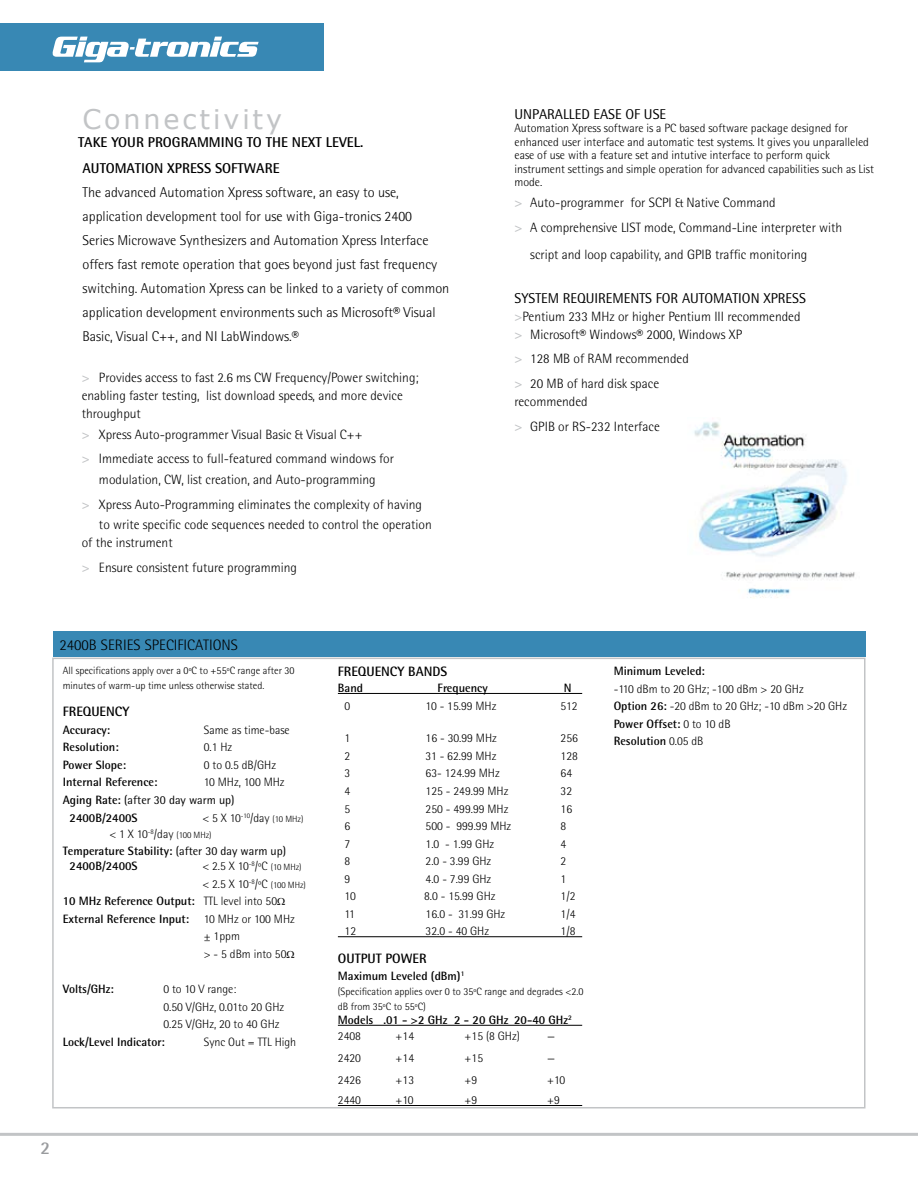
<style>
.page{position:relative;width:918px;height:1188px;background:#fff}
.page>*{position:absolute;margin:0;border:0;box-sizing:border-box;transform-origin:0 0}
.t1{font:27px "Verdana";letter-spacing:.11em;color:#c2c4c6}
.t2{font:700 18px "Rotis Semi Sans";color:#999b9e}
.t3{font:300 15.15px "Rotis Semi Sans";color:#000}
.t4{font:300 14.25px/24px "Rotis Semi Sans";color:#000}
.t5{font:700 14.25px "Rotis Semi Sans";color:#000}
.t6{font:14.25px "Rotis Semi Sans";color:#000}
.t7{font:700 13.65px "Rotis Semi Sans";color:#000}
.t8{font:300 13.5px/24.8px "Rotis Semi Sans";color:#000}
.t9{font:300 12.15px/17.5px "Rotis Semi Sans";color:#000}
.t10{font:700 12.15px/15.1px "Rotis Semi Sans";color:#000}
.t11{font:12.15px "Rotis Semi Sans";color:#000}
.t12{font:300 12px/13.5px "Rotis Semi Sans";color:#000}
.t13{font:300 10.5px/15.1px "Rotis Semi Sans";color:#000}
.s1{font-weight:700;color:#c2c4c6}
.s2{font-weight:700}
.s3{font-size:9px}
.s4{font-weight:400}
.s5{font-weight:300}
</style>
<div class="page">
<hr style="left:0;top:1133px;width:918px;height:3px;background:#c2c4c6">
<div style="left:0;top:23px;width:324px;height:48px;background:#3888b4"></div>
<svg style="left:53px;top:37px;width:206px;height:25px"></svg>
<img style="left:694px;top:422px;width:161px;height:176px">
<hr style="left:338px;top:693px;width:244px;height:1px;background:#000">
<hr style="left:338px;top:936px;width:244px;height:1px;background:#000">
<hr style="left:338px;top:1025px;width:244px;height:1px;background:#000">
<div style="left:52px;top:658px;width:814px;height:450px;border:2px solid #c2c4c6"></div>
<div style="left:53px;top:632px;width:812px;height:25px;background:#3888b4"></div>
<h1 class="t1" style="left:83px;top:102px;width:201px">Connectivity</h1>
<p class="t5" style="left:78px;top:133px;width:287px">TAKE YOUR PROGRAMMING TO THE NEXT LEVEL.</p>
<p class="t5" style="left:83px;top:159px;width:199px">AUTOMATION XPRESS SOFTWARE</p>
<p class="t4" style="left:83px;top:180px;width:368px">The advanced Automation Xpress software, an easy to use, application development tool for use with Giga-tronics 2400<br>Series Microwave Synthesizers and Automation Xpress Interface offers fast remote operation that goes beyond just fast frequency switching. Automation Xpress can be linked to a variety of common application development environments such as Microsoft® Visual Basic, Visual C++, and NI LabWindows.®</p>
<p class="t8" style="left:82px;top:369px;width:339px;line-height:18px"><span class="s1">&gt;</span> Provides access to fast 2.6 ms CW Frequency/Power switching; enabling faster testing, list download speeds, and more device throughput</p>
<p class="t8" style="left:82px;top:422px;width:314px"><span class="s1">&gt;</span> Xpress Auto-programmer Visual Basic &amp; Visual C++<br><span class="s1">&gt;</span> Immediate access to full-featured command windows for</p>
<p class="t8" style="left:82px;top:467px;width:342px;text-indent:17px">modulation, CW, list creation, and Auto-programming<br><span class="s1">&gt;</span> Xpress Auto-Programming eliminates the complexity of having</p>
<p class="t8" style="left:82px;top:516px;width:352px;line-height:18px;text-indent:17px">to write specific code sequences needed to control the operation of the instrument</p>
<p class="t8" style="left:82px;top:555px;width:217px"><span class="s1">&gt;</span> Ensure consistent future programming</p>
<p class="t6" style="left:515px;top:106px;width:153px">UNPARALLED EASE OF USE</p>
<p class="t12" style="left:515px;top:122px;width:361px">Automation Xpress software is a PC based software package designed for enhanced user interface and automatic test systems. It gives you unparalleled ease of use with a feature set and intutive interface to perform quick instrument settings and simple operation for advanced capabilities such as List mode.</p>
<p class="t8" style="left:515px;top:190px;width:329px"><span class="s1">&gt;</span> Auto-programmer for SCPI &amp; Native Command<br><span class="s1">&gt;</span> A comprehensive LIST mode, Command-Line interpreter with</p>
<p class="t8" style="left:530px;top:242px;width:279px">script and loop capability, and GPIB traffic monitoring</p>
<p class="t6" style="left:515px;top:289px;width:293px">SYSTEM REQUIREMENTS FOR AUTOMATION XPRESS</p>
<p class="t8" style="left:515px;top:307px;width:288px;line-height:18px"><span class="s1">&gt;</span>Pentium 233 MHz or higher Pentium III recommended <span class="s1">&gt;</span> Microsoft® Windows® 2000, Windows XP</p>
<p class="t8" style="left:515px;top:346px;width:176px"><span class="s1">&gt;</span> 128 MB of RAM recommended <span class="s1">&gt;</span> 20 MB of hard disk space</p>
<p class="t8" style="left:515px;top:389px;width:147px">recommended<br><span class="s1">&gt;</span> GPIB or RS-232 Interface</p>
<p class="t3" style="left:59px;top:636px;width:180px">2400B SERIES SPECIFICATIONS</p>
<p class="t13" style="left:63px;top:663px;width:233px">All specifications apply over a 0ºC to +55ºC range after 30 minutes of warm-up time unless otherwise stated.</p>
<p class="t7" style="left:63px;top:703px;width:68px">FREQUENCY</p>
<p class="t10" style="left:63px;top:722px;width:49px">Accuracy:</p>
<p class="t9" style="left:204px;top:721px;width:87px">Same as time-base</p>
<p class="t10" style="left:63px;top:739px;width:57px">Resolution:</p>
<p class="t9" style="left:204px;top:738px;width:30px">0.1 Hz</p>
<p class="t10" style="left:63px;top:757px;width:65px">Power Slope:</p>
<p class="t9" style="left:204px;top:756px;width:74px">0 to 0.5 dB/GHz</p>
<p class="t10" style="left:63px;top:775px;width:96px">Internal Reference:</p>
<p class="t9" style="left:204px;top:774px;width:82px">10 MHz, 100 MHz</p>
<p class="t11" style="left:63px;top:793px;width:173px"><span class="s2">Aging Rate:</span> (after 30 day warm up)</p>
<p class="t10" style="left:70px;top:810px;width:70px">2400B/2400S</p>
<p class="t9" style="left:109px;top:809px;width:196px;line-height:16px;text-indent:93px">&lt; 5 X 10<sup>-10</sup>/day <span class="s3">(10 MHz) </span>&lt; 1 X 10<sup>-8</sup>/day <span class="s3">(100 MHz)</span></p>
<p class="t10" style="left:70px;top:843px;width:218px;text-indent:-7px">Temperature Stability: <span class="s4">(after 30 day warm up)<br></span>2400B/2400S</p>
<p class="t9" style="left:202px;top:857px;width:101px">&lt; 2.5 X 10<sup>-8</sup>/ºC <span class="s3">(10 MHz)</span></p>
<p class="t9" style="left:202px;top:875px;width:105px">&lt; 2.5 X 10<sup>-8</sup>/ºC <span class="s3">(100 MHz)</span></p>
<p class="t10" style="left:63px;top:893px;width:216px">10 MHz Reference Output: <span class="s5">TTL level into 50</span></p>
<p class="t10" style="left:63px;top:911px;width:233px">External Reference Input: <span class="s5">10 MHz or 100 MHz</span></p>
<p class="t9" style="left:204px;top:928px;width:38px">± 1ppm</p>
<p class="t9" style="left:204px;top:945px;width:84px">&gt; - 5 dBm into 50</p>
<p class="t10" style="left:63px;top:981px;width:52px">Volts/GHz:</p>
<p class="t9" style="left:163px;top:980px;width:122px">0 to 10 V range:<br>0.50 V/GHz, 0.01to 20 GHz<br>0.25 V/GHz, 20 to 40 GHz</p>
<p class="t10" style="left:63px;top:1034px;width:104px">Lock/Level Indicator:</p>
<p class="t9" style="left:204px;top:1033px;width:94px">Sync Out = TTL High</p>
<h2 class="t2" style="left:40px;top:1137px;width:11px">2</h2>
<p class="t7" style="left:338px;top:663px;width:111px">FREQUENCY BANDS</p>
<p class="t10" style="left:338px;top:680px;width:27px">Band</p>
<p class="t10" style="left:438px;top:680px;width:52px">Frequency</p>
<p class="t10" style="left:564px;top:680px;width:9px">N</p>
<p class="t9" style="left:345px;top:697px;width:7px">0</p>
<p class="t9" style="left:426px;top:697px;width:72px">10 - 15.99 MHz</p>
<p class="t9" style="left:561px;top:697px;width:18px">512</p>
<p class="t9" style="left:345px;top:730px;width:7px">1</p>
<p class="t9" style="left:426px;top:730px;width:73px">16 - 30.99 MHz</p>
<p class="t9" style="left:561px;top:730px;width:19px">256</p>
<p class="t9" style="left:345px;top:747px;width:7px">2</p>
<p class="t9" style="left:426px;top:747px;width:72px">31 - 62.99 MHz</p>
<p class="t9" style="left:561px;top:747px;width:19px">128</p>
<p class="t9" style="left:345px;top:765px;width:7px">3</p>
<p class="t9" style="left:426px;top:765px;width:76px">63- 124.99 MHz</p>
<p class="t9" style="left:561px;top:765px;width:13px">64</p>
<p class="t9" style="left:345px;top:782px;width:7px">4</p>
<p class="t9" style="left:426px;top:782px;width:84px">125 - 249.99 MHz</p>
<p class="t9" style="left:561px;top:782px;width:13px">32</p>
<p class="t9" style="left:345px;top:800px;width:7px">5</p>
<p class="t9" style="left:426px;top:800px;width:84px">250 - 499.99 MHz</p>
<p class="t9" style="left:561px;top:800px;width:13px">16</p>
<p class="t9" style="left:345px;top:817px;width:7px">6</p>
<p class="t9" style="left:426px;top:817px;width:87px">500 - 999.99 MHz</p>
<p class="t9" style="left:561px;top:817px;width:7px">8</p>
<p class="t9" style="left:345px;top:835px;width:7px">7</p>
<p class="t9" style="left:426px;top:835px;width:70px">1.0 - 1.99 GHz</p>
<p class="t9" style="left:561px;top:835px;width:7px">4</p>
<p class="t9" style="left:345px;top:852px;width:7px">8</p>
<p class="t9" style="left:426px;top:852px;width:67px">2.0 - 3.99 GHz</p>
<p class="t9" style="left:561px;top:852px;width:7px">2</p>
<p class="t9" style="left:345px;top:870px;width:7px">9</p>
<p class="t9" style="left:426px;top:870px;width:67px">4.0 - 7.99 GHz</p>
<p class="t9" style="left:561px;top:870px;width:7px">1</p>
<p class="t9" style="left:345px;top:887px;width:13px">10</p>
<p class="t9" style="left:424px;top:887px;width:73px">8.0 - 15.99 GHz</p>
<p class="t9" style="left:561px;top:887px;width:16px">1/2</p>
<p class="t9" style="left:345px;top:905px;width:12px">11</p>
<p class="t9" style="left:426px;top:905px;width:81px">16.0 - 31.99 GHz</p>
<p class="t9" style="left:561px;top:905px;width:16px">1/4</p>
<p class="t9" style="left:345px;top:923px;width:13px">12</p>
<p class="t9" style="left:426px;top:923px;width:65px">32.0 - 40 GHz</p>
<p class="t9" style="left:561px;top:923px;width:16px">1/8</p>
<p class="t7" style="left:338px;top:950px;width:90px">OUTPUT POWER</p>
<p class="t10" style="left:338px;top:968px;width:128px">Maximum Leveled (dBm)<sup>1</sup></p>
<p class="t13" style="left:338px;top:984px;width:247px">(Specification applies over 0 to 35ºC range and degrades &lt;2.0 dB from 35ºC to 55ºC)</p>
<p class="t10" style="left:338px;top:1012px;width:236px;line-height:16px">Models .01 - &gt;2 GHz 2 - 20 GHz 20-40 GHz<sup>2<br></sup><span class="s5">2408</span></p>
<p class="t9" style="left:396px;top:1027px;width:20px">+14</p>
<p class="t9" style="left:465px;top:1027px;width:57px">+15 (8 GHz)</p>
<p class="t9" style="left:547px;top:1027px;width:10px">—</p>
<p class="t9" style="left:338px;top:1049px;width:25px">2420</p>
<p class="t9" style="left:396px;top:1049px;width:20px">+14</p>
<p class="t9" style="left:465px;top:1049px;width:20px">+15</p>
<p class="t9" style="left:547px;top:1049px;width:10px">—</p>
<p class="t9" style="left:338px;top:1071px;width:25px">2426</p>
<p class="t9" style="left:396px;top:1071px;width:20px">+13</p>
<p class="t9" style="left:465px;top:1071px;width:14px">+9</p>
<p class="t9" style="left:547px;top:1071px;width:20px">+10</p>
<p class="t9" style="left:338px;top:1091px;width:25px">2440</p>
<p class="t9" style="left:396px;top:1091px;width:20px">+10</p>
<p class="t9" style="left:465px;top:1091px;width:14px">+9</p>
<p class="t9" style="left:547px;top:1091px;width:14px">+9</p>
<p class="t10" style="left:614px;top:663px;width:93px">Minimum Leveled:</p>
<p class="t9" style="left:614px;top:680px;width:235px">-110 dBm to 20 GHz; -100 dBm &gt; 20 GHz<br><span class="s2">Option 26:</span> -20 dBm to 20 GHz; -10 dBm &gt;20 GHz<br><span class="s2">Power Offset:</span> 0 to 10 dB<br><span class="s2">Resolution</span> 0.05 dB</p>
</div>
